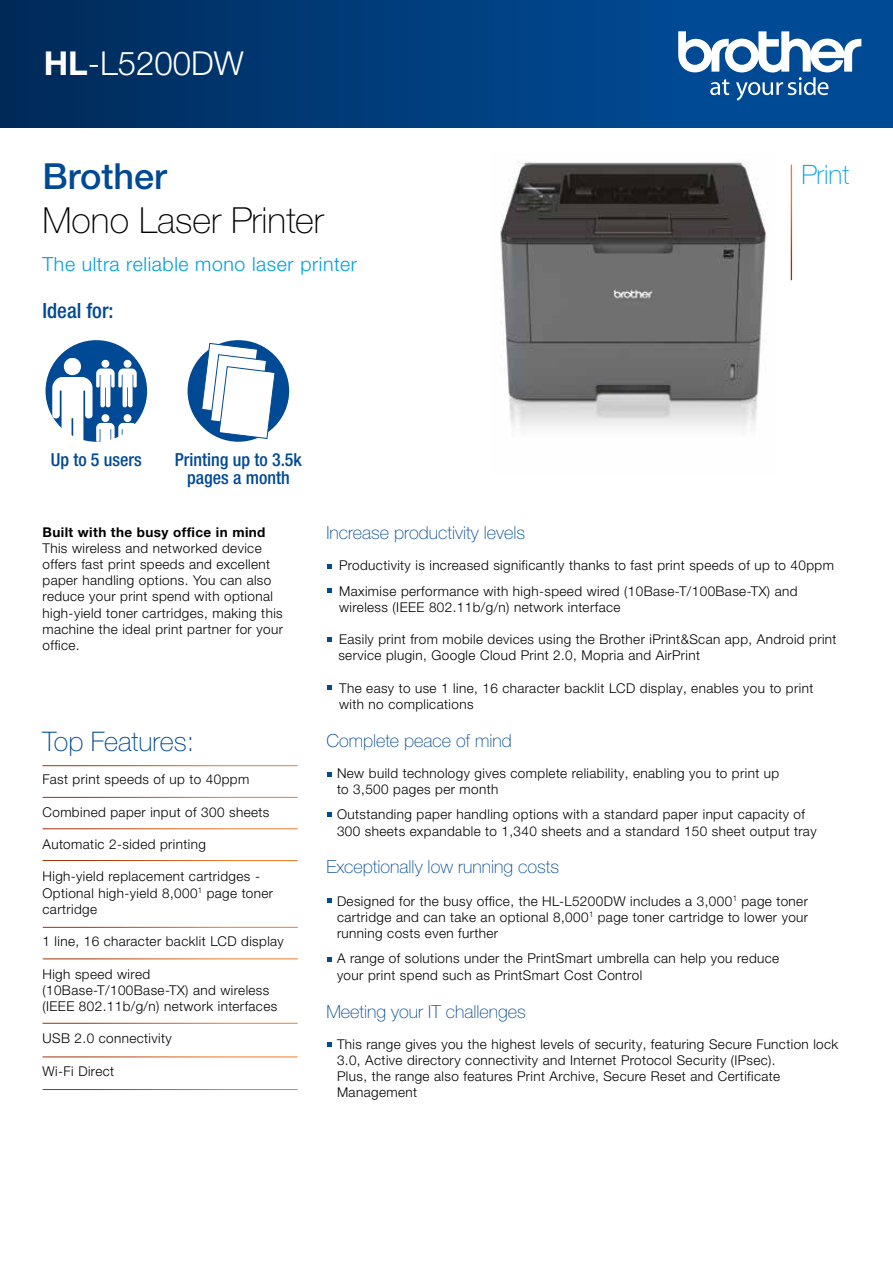
<style>
.page{position:relative;width:893px;height:1263px;background:#fff}
.page>*{position:absolute;margin:0;border:0;box-sizing:border-box;transform-origin:0 0}
.t1{font:100 36px "Helvetica Neue LTW1 G";color:#000}
.t2{font:500 36px "Helvetica Neue LTW1 G";color:#004994}
.t3{font:300 33px "Helvetica Neue LTW1 G";color:#fff}
.t4{font:100 27px "Helvetica Neue LTW1 G";color:#004994}
.t5{font:100 26.7px "Helvetica Neue LTW1 G";color:#009fe3}
.t6{font:500 condensed 21px "Helvetica Neue LT Std";color:#004994}
.t7{font:300 19.5px "Helvetica Neue LTW1 G";letter-spacing:.03em;color:#009fe3}
.t8{font:100 18px "Helvetica Neue LTW1 G";color:#004994}
.t9{font:500 condensed 18px/18px "Helvetica Neue LT Std";color:#004994;text-align:center}
.t10{font:300 13.5px/16.2px "Helvetica Neue LTW1 G";letter-spacing:.03em;color:#000}
.t11{font:700 13.5px "Helvetica Neue LTW1 G";letter-spacing:.03em;color:#000}
.s1{font-weight:700}
</style>
<div class="page">
<div style="left:0;top:0;width:685px;height:128px;background:linear-gradient(to right,#002a58,#004a94)"></div>
<div style="left:685px;top:0;width:208px;height:128px;background:#004994"></div>
<svg style="left:678px;top:31px;width:183px;height:70px"></svg>
<svg style="left:327px;top:564px;width:5px;height:4px"></svg>
<svg style="left:327px;top:588px;width:5px;height:5px"></svg>
<svg style="left:327px;top:637px;width:5px;height:4px"></svg>
<svg style="left:327px;top:685px;width:5px;height:4px"></svg>
<svg style="left:327px;top:772px;width:5px;height:4px"></svg>
<svg style="left:327px;top:812px;width:5px;height:5px"></svg>
<svg style="left:327px;top:899px;width:5px;height:4px"></svg>
<svg style="left:327px;top:957px;width:5px;height:4px"></svg>
<svg style="left:327px;top:1042px;width:5px;height:5px"></svg>
<img style="left:500px;top:160px;width:267px;height:269px">
<svg style="left:186px;top:339px;width:105px;height:104px;background:#205fa1"></svg>
<div style="left:185px;top:337px;width:107px;height:108px;border:3px solid #fff;border-radius:50%"></div>
<svg style="left:201px;top:343px;width:75px;height:96px"></svg>
<svg style="left:44px;top:339px;width:105px;height:104px;background:#1c5da0"></svg>
<div style="left:43px;top:337px;width:107px;height:108px;border:3px solid #fff;border-radius:50%"></div>
<svg style="left:52px;top:358px;width:85px;height:87px"></svg>
<h2 class="t3" style="left:44px;top:43px;width:201px"><span class="s1">HL</span>-L5200DW</h2>
<h1 class="t2" style="left:43px;top:155px;width:126px">Brother</h1>
<h1 class="t1" style="left:43px;top:198px;width:283px">Mono Laser Printer</h1>
<h3 class="t7" style="left:43px;top:252px;width:316px">The ultra reliable mono laser printer</h3>
<h3 class="t6" style="left:43px;top:298px;width:73px">Ideal for:</h3>
<h3 class="t9" style="left:51px;top:450px;width:93px">Up to 5 users</h3>
<h3 class="t9" style="left:175px;top:450px;width:129px">Printing up to 3.5k pages a month</h3>
<h3 class="t5" style="left:801px;top:158px;width:49px">Print</h3>
<p class="t11" style="left:43px;top:523px;width:225px">Built with the busy office in mind</p>
<p class="t10" style="left:43px;top:540px;width:242px">This wireless and networked device offers fast print speeds and excellent paper handling options. You can also reduce your print spend with optional high-yield toner cartridges, making this machine the ideal print partner for your office.</p>
<h3 class="t4" style="left:43px;top:725px;width:153px">Top Features:</h3>
<p class="t10" style="left:43px;top:771px;width:208px">Fast print speeds of up to 40ppm</p>
<p class="t10" style="left:43px;top:803px;width:228px">Combined paper input of 300 sheets</p>
<p class="t10" style="left:43px;top:836px;width:165px">Automatic 2-sided printing</p>
<p class="t10" style="left:43px;top:868px;width:232px">High-yield replacement cartridges -<br>Optional high-yield 8,000<sup>1</sup> page toner cartridge</p>
<p class="t10" style="left:43px;top:933px;width:243px">1 line, 16 character backlit LCD display</p>
<p class="t10" style="left:43px;top:965px;width:236px">High speed wired (10Base-T/100Base-TX) and wireless (IEEE 802.11b/g/n) network interfaces</p>
<p class="t10" style="left:43px;top:1030px;width:131px">USB 2.0 connectivity</p>
<p class="t10" style="left:43px;top:1063px;width:73px">Wi-Fi Direct</p>
<h3 class="t8" style="left:326px;top:522px;width:200px">Increase productivity levels</h3>
<p class="t10" style="left:339px;top:553px;width:496px;line-height:25.2px">Productivity is increased significantly thanks to fast print speeds of up to 40ppm<br>Maximise performance with high-speed wired (10Base-T/100Base-TX) and</p>
<p class="t10" style="left:339px;top:599px;width:283px">wireless (IEEE 802.11b/g/n) network interface</p>
<p class="t10" style="left:338px;top:631px;width:500px">Easily print from mobile devices using the Brother iPrint&amp;Scan app, Android print service plugin, Google Cloud Print 2.0, Mopria and AirPrint</p>
<p class="t10" style="left:339px;top:680px;width:476px">The easy to use 1 line, 16 character backlit LCD display, enables you to print with no complications</p>
<h3 class="t8" style="left:326px;top:730px;width:187px">Complete peace of mind</h3>
<p class="t10" style="left:337px;top:765px;width:444px">New build technology gives complete reliability, enabling you to print up to 3,500 pages per month</p>
<p class="t10" style="left:337px;top:806px;width:481px">Outstanding paper handling options with a standard paper input capacity of<br>300 sheets expandable to 1,340 sheets and a standard 150 sheet output tray</p>
<h3 class="t8" style="left:326px;top:856px;width:234px">Exceptionally low running costs</h3>
<p class="t10" style="left:337px;top:893px;width:473px;text-align:justify">Designed for the busy office, the HL-L5200DW includes a 3,000<sup>1</sup> page toner cartridge and can take an optional 8,000<sup>1</sup> page toner cartridge to lower your running costs even further</p>
<p class="t10" style="left:337px;top:950px;width:444px">A range of solutions under the PrintSmart umbrella can help you reduce your print spend such as PrintSmart Cost Control</p>
<h3 class="t8" style="left:326px;top:1000px;width:201px">Meeting your IT challenges</h3>
<p class="t10" style="left:337px;top:1036px;width:503px">This range gives you the highest levels of security, featuring Secure Function lock 3.0, Active directory connectivity and Internet Protocol Security (IPsec).<br>Plus, the range also features Print Archive, Secure Reset and Certificate Management</p>
</div>
